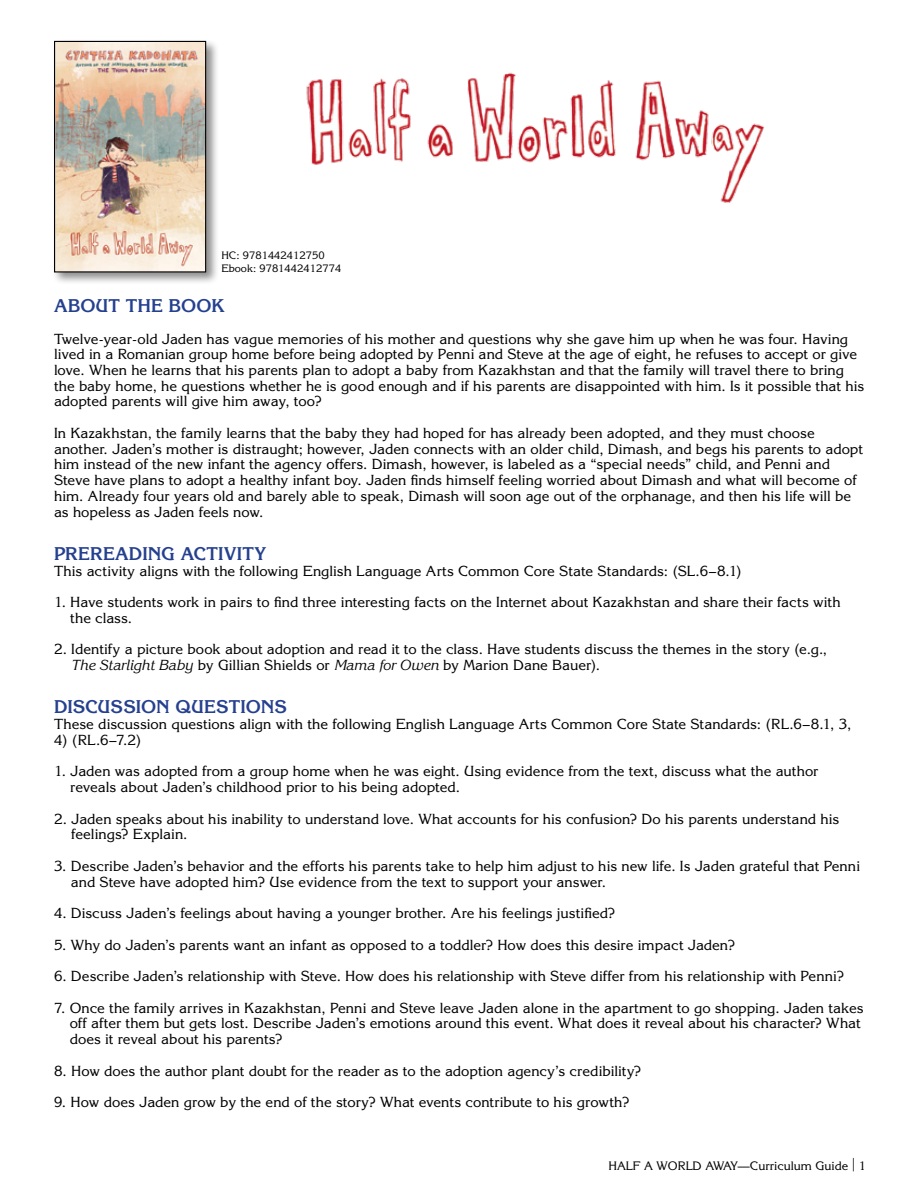
<style>
.page{position:relative;width:918px;height:1188px;background:#fff}
.page>*{position:absolute;margin:0;border:0;box-sizing:border-box;transform-origin:0 0}
.t1{font:700 18px "Korinna Std";letter-spacing:-.005em;color:#25408f}
.t2{font:14.25px/15.8px "Korinna Std";color:#000}
.t3{font:12px "Korinna Std";color:#000}
.t4{font:10.5px/12.6px "Korinna Std";color:#000}
.s1{font-style:italic}
.s2{font-size:13.5px}
</style>
<div class="page">
<div style="left:52px;top:38px;width:167px;height:248px;background:#000;opacity:.45"></div>
<img style="left:56px;top:43px;width:148px;height:227px">
<div style="left:54px;top:41px;width:152px;height:231px;border:1px solid #000"></div>
<img style="left:306px;top:72px;width:458px;height:131px">
<p class="t4" style="left:221px;top:249px;width:121px">HC: 9781442412750<br>Ebook: 9781442412774</p>
<p class="t1" style="left:54px;top:294px;width:172px">ABOUT THE BOOK</p>
<p class="t2" style="left:54px;top:330px;width:812px">Twelve-year-old Jaden has vague memories of his mother and questions why she gave him up when he was four. Having lived in a Romanian group home before being adopted by Penni and Steve at the age of eight, he refuses to accept or give love. When he learns that his parents plan to adopt a baby from Kazakhstan and that the family will travel there to bring the baby home, he questions whether he is good enough and if his parents are disappointed with him. Is it possible that his adopted parents will give him away, too?</p>
<p class="t2" style="left:54px;top:425px;width:811px">In Kazakhstan, the family learns that the baby they had hoped for has already been adopted, and they must choose another. Jaden’s mother is distraught; however, Jaden connects with an older child, Dimash, and begs his parents to adopt him instead of the new infant the agency offers. Dimash, however, is labeled as a “special needs” child, and Penni and Steve have plans to adopt a healthy infant boy. Jaden finds himself feeling worried about Dimash and what will become of him. Already four years old and barely able to speak, Dimash will soon age out of the orphanage, and then his life will be as hopeless as Jaden feels now.</p>
<p class="t1" style="left:54px;top:542px;width:214px">PREREADING ACTIVITY</p>
<p class="t2" style="left:54px;top:563px;width:689px">This activity aligns with the following English Language Arts Common Core State Standards: (SL.6–8.1)</p>
<p class="t2" style="left:70px;top:594px;width:772px;text-indent:-16px">1. Have students work in pairs to find three interesting facts on the Internet about Kazakhstan and share their facts with the class.</p>
<p class="t2" style="left:71px;top:641px;width:757px;text-indent:-17px">2. Identify a picture book about adoption and read it to the class. Have students discuss the themes in the story (e.g.,<br><span class="s1">The Starlight Baby</span> by Gillian Shields or <span class="s1">Mama for Owen</span> by Marion Dane Bauer).</p>
<p class="t1" style="left:54px;top:696px;width:234px">DISCUSSION QUESTIONS</p>
<p class="t2" style="left:54px;top:716px;width:799px">These discussion questions align with the following English Language Arts Common Core State Standards: (RL.6–8.1, 3,</p>
<p class="t2" style="left:54px;top:732px;width:89px">4) (RL.6–7.2)</p>
<p class="t2" style="left:70px;top:763px;width:750px;text-indent:-16px">1. Jaden was adopted from a group home when he was eight. Using evidence from the text, discuss what the author reveals about Jaden’s childhood prior to his being adopted.</p>
<p class="t2" style="left:71px;top:811px;width:770px;text-indent:-17px">2. Jaden speaks about his inability to understand love. What accounts for his confusion? Do his parents understand his feelings? Explain.</p>
<p class="t2" style="left:71px;top:858px;width:791px;text-indent:-17px">3. Describe Jaden’s behavior and the efforts his parents take to help him adjust to his new life. Is Jaden grateful that Penni and Steve have adopted him? Use evidence from the text to support your answer.</p>
<p class="t2" style="left:54px;top:905px;width:563px">4. Discuss Jaden’s feelings about having a younger brother. Are his feelings justified?</p>
<p class="t2" style="left:54px;top:937px;width:683px">5. Why do Jaden’s parents want an infant as opposed to a toddler? How does this desire impact Jaden?</p>
<p class="t2" style="left:54px;top:968px;width:792px">6. Describe Jaden’s relationship with Steve. How does his relationship with Steve differ from his relationship with Penni?</p>
<p class="t2" style="left:70px;top:1000px;width:795px;text-indent:-16px">7. Once the family arrives in Kazakhstan, Penni and Steve leave Jaden alone in the apartment to go shopping. Jaden takes off after them but gets lost. Describe Jaden’s emotions around this event. What does it reveal about his character? What does it reveal about his parents?</p>
<p class="t2" style="left:54px;top:1063px;width:589px">8. How does the author plant doubt for the reader as to the adoption agency’s credibility?</p>
<p class="t2" style="left:54px;top:1094px;width:577px">9. How does Jaden grow by the end of the story? What events contribute to his growth?</p>
<p class="t3" style="left:608px;top:1158px;width:259px">HALF A WORLD AWAY—Curriculum Guide <span class="s2">|</span> 1</p>
</div>
